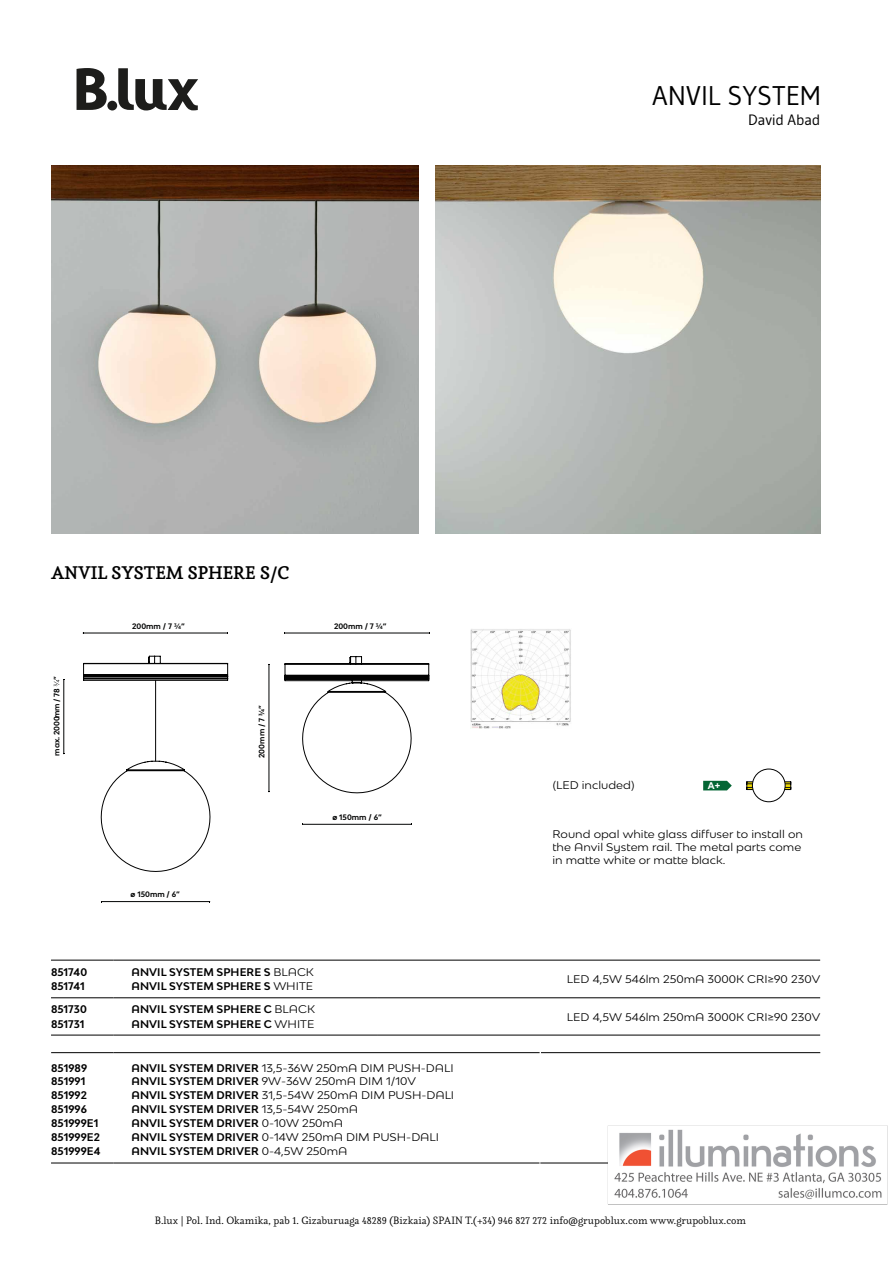
<style>
.page{position:relative;width:893px;height:1263px;background:#fff}
.page>*{position:absolute;margin:0;border:0;box-sizing:border-box;transform-origin:0 0}
.t1{font:27px "Gudea";color:#000}
.t2{font:700 18px "Aila";color:#000}
.t3{font:15px "Gudea";color:#000}
.t4{font:expanded 10.5px/12.6px "Bw Modelica SS01";color:#010101}
.t5{font:700 10.5px "Bw Modelica SS01";color:#010101}
.t6{font:10.5px "Aila";color:#000}
.t7{font:700 9.6px "Arial";color:#fff}
.t8{font:700 7.5px "Bw Modelica SS01";color:#020303}
.s1{color:#010101}
.s2{font-weight:400;font-stretch:expanded}
.s3{font-weight:700;font-stretch:normal}
</style>
<div class="page">
<img style="left:51px;top:68px;width:837px;height:1137px">
<h1 class="t1" style="left:652px;top:79px;width:169px">ANVIL SYSTEM</h1>
<h3 class="t3" style="left:748px;top:111px;width:74px">David Abad</h3>
<h2 class="t2" style="left:51px;top:561px;width:240px">ANVIL SYSTEM SPHERE S/C</h2>
<p class="t8" style="left:52px;top:756px;width:81px;rotate:-90deg">max. 2000<span class="s1">mm</span> / 78 ”</p>
<p class="t8" style="left:132px;top:621px;width:54px">200mm / 7 ¾”</p>
<p class="t8" style="left:334px;top:621px;width:54px">200mm / 7 ¾”</p>
<p class="t8" style="left:131px;top:889px;width:51px">ø 150mm / 6”</p>
<p class="t8" style="left:257px;top:758px;width:54px;rotate:-90deg">200mm / 7 ¾”</p>
<p class="t8" style="left:332px;top:812px;width:51px">ø 150mm / 6”</p>
<p class="t5" style="left:51px;top:965px;width:38px">851740</p>
<p class="t5" style="left:131px;top:965px;width:184px">ANVIL SYSTEM SPHERE S <span class="s2">BLACK</span></p>
<p class="t5" style="left:51px;top:979px;width:35px">851741</p>
<p class="t5" style="left:131px;top:979px;width:183px">ANVIL SYSTEM SPHERE S <span class="s2">WHITE</span></p>
<p class="t5" style="left:51px;top:1003px;width:37px">851730</p>
<p class="t5" style="left:131px;top:1003px;width:185px">ANVIL SYSTEM SPHERE C <span class="s2">BLACK</span></p>
<p class="t5" style="left:51px;top:1017px;width:35px">851731</p>
<p class="t5" style="left:131px;top:1017px;width:184px">ANVIL SYSTEM SPHERE C <span class="s2">WHITE</span></p>
<p class="t5" style="left:51px;top:1061px;width:38px">851989</p>
<p class="t4" style="left:131px;top:1061px;width:324px"><span class="s3">ANVIL SYSTEM DRIVER</span> 13,5-36W 250mA DIM PUSH-DALI</p>
<p class="t5" style="left:51px;top:1074px;width:36px">851991</p>
<p class="t4" style="left:131px;top:1075px;width:286px"><span class="s3">ANVIL SYSTEM DRIVER</span> 9W-36W 250mA DIM 1/10V</p>
<p class="t5" style="left:51px;top:1088px;width:37px">851992</p>
<p class="t4" style="left:131px;top:1089px;width:324px"><span class="s3">ANVIL SYSTEM DRIVER</span> 31,5-54W 250mA DIM PUSH-DALI</p>
<p class="t5" style="left:51px;top:1102px;width:37px">851996</p>
<p class="t5" style="left:131px;top:1102px;width:228px">ANVIL SYSTEM DRIVER <span class="s2">13,5-54W 250mA</span></p>
<p class="t5" style="left:51px;top:1116px;width:49px">851999E1</p>
<p class="t5" style="left:131px;top:1116px;width:213px">ANVIL SYSTEM DRIVER <span class="s2">0-10W 250mA</span></p>
<p class="t5" style="left:51px;top:1130px;width:50px">851999E2</p>
<p class="t4" style="left:131px;top:1130px;width:309px"><span class="s3">ANVIL SYSTEM DRIVER</span> 0-14W 250mA DIM PUSH-DALI</p>
<p class="t5" style="left:51px;top:1144px;width:51px">851999E4</p>
<p class="t5" style="left:131px;top:1144px;width:218px">ANVIL SYSTEM DRIVER <span class="s2">0-4,5W 250mA</span></p>
<p class="t4" style="left:553px;top:779px;width:83px">(LED included)</p>
<p class="t7" style="left:708px;top:779px;width:14px">A+</p>
<p class="t4" style="left:552px;top:828px;width:252px">Round opal white glass diffuser to install on the Anvil System rail. The metal parts come in matte white or matte black.</p>
<p class="t4" style="left:567px;top:972px;width:255px">LED 4,5W 546lm 250mA 3000K CRI≥90 230V</p>
<p class="t4" style="left:567px;top:1010px;width:255px">LED 4,5W 546lm 250mA 3000K CRI≥90 230V</p>
<p class="t6" style="left:155px;top:1213px;width:593px">B.lux | Pol. Ind. Okamika, pab 1. Gizaburuaga 48289 (Bizkaia) SPAIN T.(+34) 946 827 272 info@grupoblux.com www.grupoblux.com</p>
</div>
